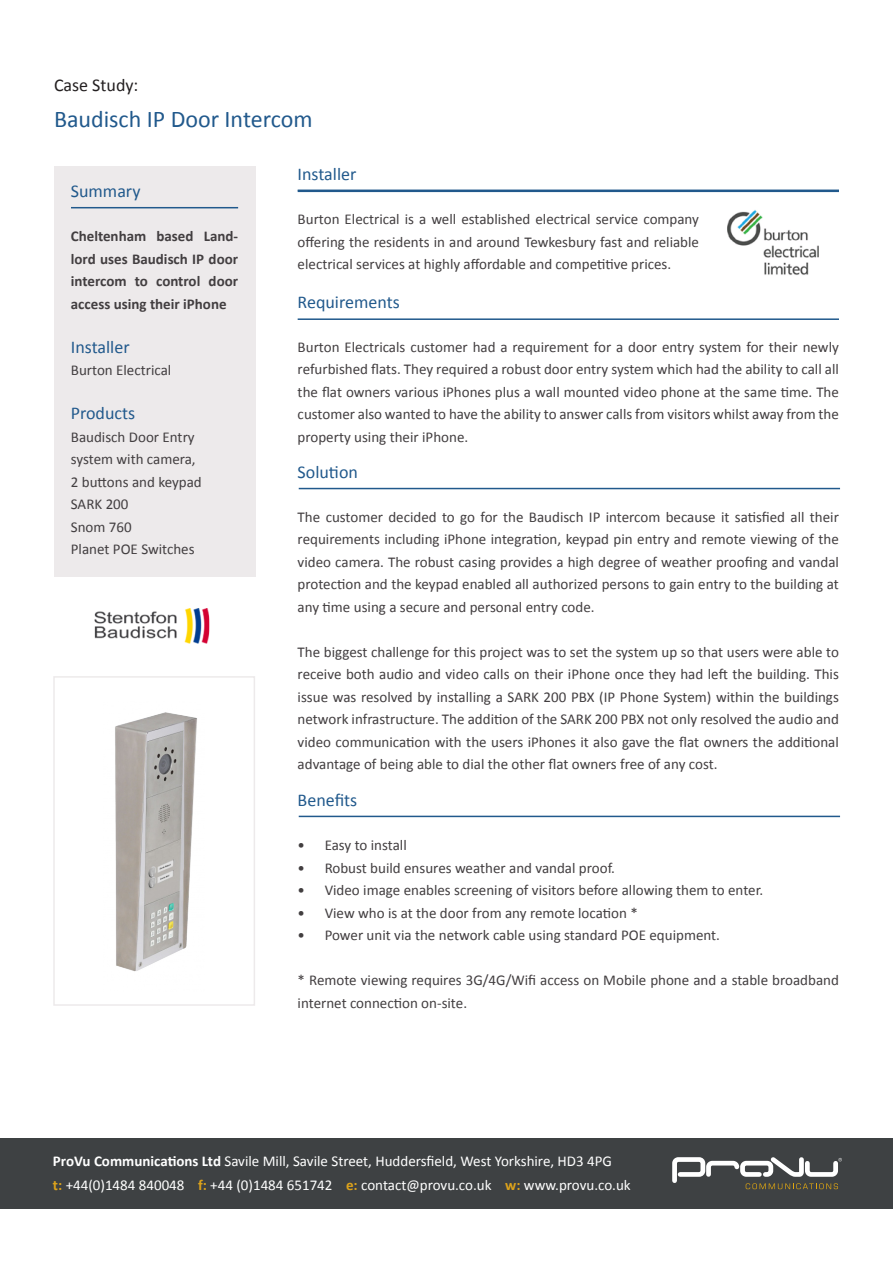
<style>
.page{position:relative;width:893px;height:1263px;background:#fff}
.page>*{position:absolute;margin:0;border:0;box-sizing:border-box;transform-origin:0 0}
.t1{font:24px "Calibri";color:#21598c}
.t2{font:18px "Calibri";color:#21598c}
.t3{font:18px "Calibri";color:#231f20}
.t4{font:15px/22.5px "Calibri";color:#423e40;text-align:justify}
.t5{font:15px "Calibri";color:#fff}
.t6{font:700 15px/22.5px "Calibri";color:#423e40;text-align:justify}
.s1{font-weight:700}
.s2{font-weight:700;color:#dca21b}
</style>
<div class="page">
<div style="left:54px;top:166px;width:201px;height:410px;background:#edeaeb"></div>
<hr style="left:298px;top:191px;width:541px;height:1px;background:#21598c">
<hr style="left:298px;top:318px;width:541px;height:2px;background:#21598c">
<hr style="left:299px;top:488px;width:541px;height:1px;background:#21598c">
<hr style="left:299px;top:816px;width:541px;height:1px;background:#21598c">
<hr style="left:71px;top:207px;width:167px;height:1px;background:#21598c">
<div style="left:0;top:1138px;width:893px;height:71px;background:#3e4143"></div>
<svg style="left:672px;top:1157px;width:170px;height:32px"></svg>
<img style="left:115px;top:712px;width:82px;height:260px">
<img style="left:727px;top:210px;width:92px;height:65px">
<hr style="left:298px;top:190px;width:541px;height:1px;background:#21598c">
<div style="left:53px;top:676px;width:202px;height:330px;border:2px solid #edeaeb"></div>
<img style="left:94px;top:608px;width:116px;height:36px">
<p class="t3" style="left:54px;top:74px;width:86px">Case Study:</p>
<p class="t1" style="left:54px;top:103px;width:260px">Baudisch IP Door Intercom</p>
<p class="t2" style="left:71px;top:180px;width:71px">Summary</p>
<p class="t6" style="left:71px;top:225px;width:169px">Cheltenham based Land&shy;lord uses Baudisch IP door intercom to control door access using their iPhone</p>
<p class="t2" style="left:71px;top:335px;width:60px">Installer</p>
<p class="t4" style="left:71px;top:359px;width:102px">Burton Electrical</p>
<p class="t2" style="left:71px;top:402px;width:66px">Products</p>
<p class="t4" style="left:71px;top:426px;width:125px">Baudisch Door Entry</p>
<p class="t4" style="left:71px;top:448px;width:126px">system with camera,</p>
<p class="t4" style="left:71px;top:471px;width:132px">2 buttons and keypad</p>
<p class="t4" style="left:71px;top:493px;width:59px">SARK 200</p>
<p class="t4" style="left:71px;top:516px;width:62px">Snom 760</p>
<p class="t4" style="left:71px;top:538px;width:125px">Planet POE Switches</p>
<p class="t2" style="left:298px;top:163px;width:60px">Installer</p>
<p class="t4" style="left:298px;top:208px;width:403px">Burton Electrical is a well established electrical service company offering the residents in and around Tewkesbury fast and reliable electrical services at highly affordable and competitive prices.</p>
<p class="t2" style="left:298px;top:290px;width:104px">Requirements</p>
<p class="t4" style="left:298px;top:335px;width:543px">Burton Electricals customer had a requirement for a door entry system for their newly refurbished flats. They required a robust door entry system which had the ability to call all the flat owners various iPhones plus a wall mounted video phone at the same time. The customer also wanted to have the ability to answer calls from visitors whilst away from the property using their iPhone.</p>
<p class="t2" style="left:298px;top:460px;width:62px">Solution</p>
<p class="t4" style="left:298px;top:506px;width:543px">The customer decided to go for the Baudisch IP intercom because it satisfied all their requirements including iPhone integration, keypad pin entry and remote viewing of the video camera. The robust casing provides a high degree of weather proofing and vandal protection and the keypad enabled all authorized persons to gain entry to the building at any time using a secure and personal entry code.</p>
<p class="t4" style="left:298px;top:641px;width:543px">The biggest challenge for this project was to set the system up so that users were able to receive both audio and video calls on their iPhone once they had left the building. This issue was resolved by installing a SARK 200 PBX (IP Phone System) within the buildings network infrastructure. The addition of the SARK 200 PBX not only resolved the audio and video communication with the users iPhones it also gave the flat owners the additional advantage of being able to dial the other flat owners free of any cost.</p>
<p class="t2" style="left:298px;top:789px;width:61px">Benefits</p>
<p class="t4" style="left:298px;top:834px;width:111px">• Easy to install</p>
<p class="t4" style="left:298px;top:857px;width:319px">• Robust build ensures weather and vandal proof.</p>
<p class="t4" style="left:298px;top:879px;width:467px">• Video image enables screening of visitors before allowing them to enter.</p>
<p class="t4" style="left:298px;top:902px;width:342px">• View who is at the door from any remote location *</p>
<p class="t4" style="left:298px;top:924px;width:424px">• Power unit via the network cable using standard POE equipment.</p>
<p class="t4" style="left:298px;top:969px;width:543px">* Remote viewing requires 3G/4G/Wifi access on Mobile phone and a stable broadband internet connection on-site.</p>
<p class="t5" style="left:53px;top:1151px;width:561px"><span class="s1">ProVu Communications Ltd</span> Savile Mill, Savile Street, Huddersfield, West Yorkshire, HD3 4PG</p>
<p class="t5" style="left:53px;top:1175px;width:579px"><span class="s2">t:</span> +44(0)1484 840048 <span class="s2">f:</span> +44 (0)1484 651742 <span class="s2">e:</span> contact@provu.co.uk <span class="s2">w:</span> www.provu.co.uk</p>
</div>
